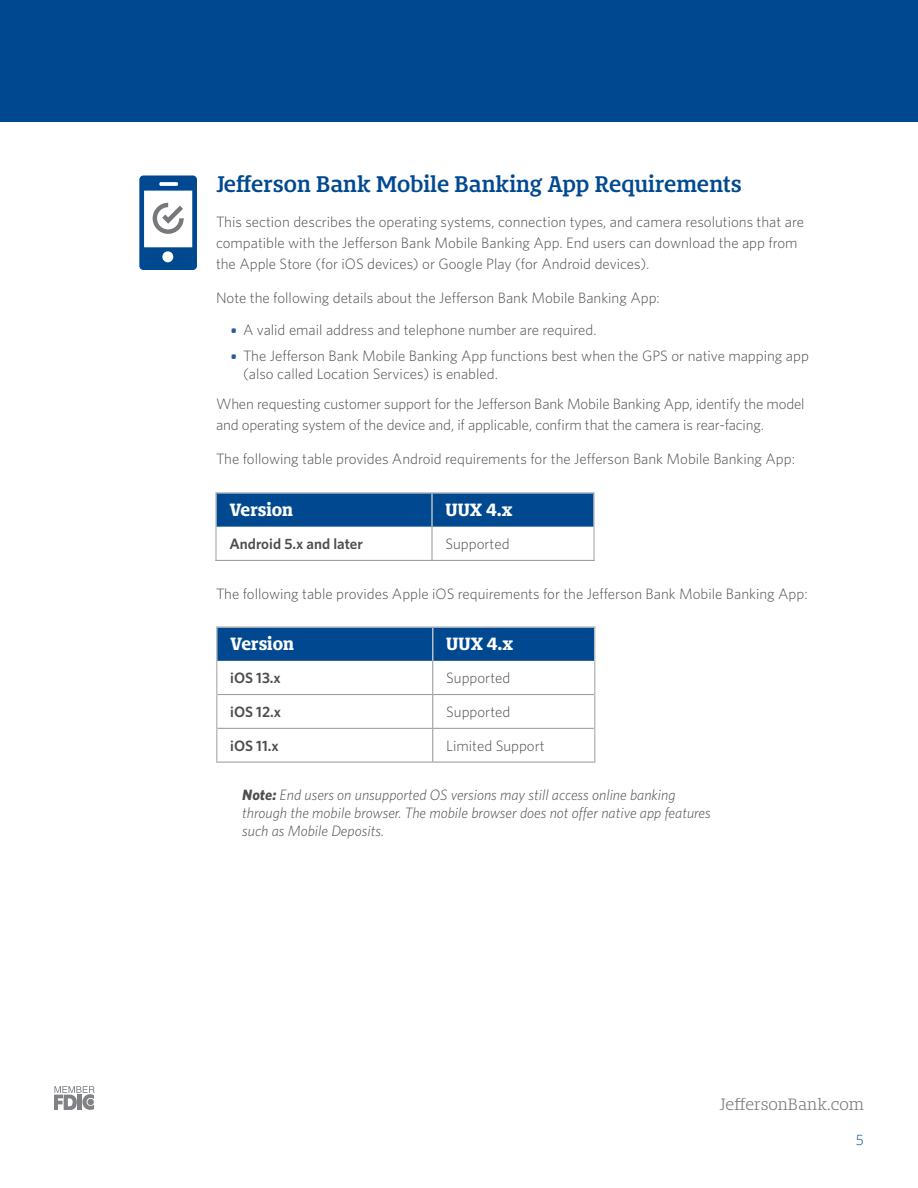
<style>
.page{position:relative;width:918px;height:1188px;background:#fff}
.page>*{position:absolute;margin:0;border:0;box-sizing:border-box;transform-origin:0 0}
.t1{font:600 21px "Bommer Slab Rounded";color:#004990}
.t2{font:700 16.5px "Bommer Slab Rounded";letter-spacing:-.005em;color:#fff}
.t3{font:300 15.15px "Bommer Slab";color:#77787b}
.t4{font:300 15px/21px "Whitney";color:#4d4d4f}
.t5{font:italic 300 15px/18px "Whitney";color:#4d4d4f}
.t6{font:600 15px "Whitney";color:#4d4d4f}
.t7{font:300 15px "Whitney";color:#004990}
.s1{font-size:21px;color:#2b5a9c}
.s2{font-weight:700}
</style>
<div class="page">
<svg style="left:54px;top:1086px;width:41px;height:24px"></svg>
<svg style="left:139px;top:175px;width:58px;height:95px"></svg>
<div style="left:217px;top:494px;width:376px;height:33px;background:#004990"></div>
<hr style="left:215px;top:560px;width:217px;height:1px;background:#939598">
<hr style="left:432px;top:560px;width:163px;height:1px;background:#939598">
<hr style="left:215px;top:492px;width:217px;height:2px;background:#bcbec0">
<hr style="left:215px;top:494px;width:2px;height:33px;background:#bcbec0">
<hr style="left:432px;top:492px;width:163px;height:2px;background:#bcbec0">
<hr style="left:431px;top:494px;width:2px;height:33px;background:#bcbec0">
<hr style="left:593px;top:494px;width:2px;height:33px;background:#bcbec0">
<hr style="left:215px;top:527px;width:2px;height:33px;background:#bcbec0">
<hr style="left:593px;top:527px;width:2px;height:33px;background:#bcbec0">
<hr style="left:432px;top:527px;width:1px;height:33px;background:#939598">
<div style="left:0;top:0;width:918px;height:122px;background:#004990"></div>
<div style="left:218px;top:628px;width:376px;height:33px;background:#004990"></div>
<hr style="left:216px;top:762px;width:217px;height:1px;background:#939598">
<hr style="left:433px;top:762px;width:163px;height:1px;background:#939598">
<hr style="left:216px;top:626px;width:217px;height:2px;background:#bcbec0">
<hr style="left:216px;top:628px;width:2px;height:33px;background:#bcbec0">
<hr style="left:433px;top:626px;width:163px;height:2px;background:#bcbec0">
<hr style="left:432px;top:628px;width:2px;height:33px;background:#bcbec0">
<hr style="left:594px;top:628px;width:2px;height:33px;background:#bcbec0">
<hr style="left:216px;top:661px;width:2px;height:34px;background:#bcbec0">
<hr style="left:594px;top:661px;width:2px;height:34px;background:#bcbec0">
<hr style="left:216px;top:695px;width:2px;height:33px;background:#bcbec0">
<hr style="left:594px;top:695px;width:2px;height:33px;background:#bcbec0">
<hr style="left:216px;top:728px;width:2px;height:34px;background:#bcbec0">
<hr style="left:594px;top:728px;width:2px;height:34px;background:#bcbec0">
<hr style="left:432px;top:661px;width:1px;height:33px;background:#939598">
<hr style="left:432px;top:695px;width:1px;height:33px;background:#939598">
<hr style="left:432px;top:729px;width:1px;height:33px;background:#939598">
<hr style="left:218px;top:694px;width:215px;height:1px;background:#939598">
<hr style="left:433px;top:694px;width:161px;height:1px;background:#939598">
<hr style="left:218px;top:728px;width:215px;height:1px;background:#939598">
<hr style="left:433px;top:728px;width:161px;height:1px;background:#939598">
<h1 class="t1" style="left:216px;top:169px;width:527px">Jefferson Bank Mobile Banking App Requirements</h1>
<p class="t4" style="left:216px;top:211px;width:590px">This section describes the operating systems, connection types, and camera resolutions that are compatible with the Jefferson Bank Mobile Banking App. End users can download the app from the Apple Store (for iOS devices) or Google Play (for Android devices).</p>
<p class="t4" style="left:216px;top:287px;width:445px">Note the following details about the Jefferson Bank Mobile Banking App:</p>
<p class="t4" style="left:230px;top:319px;width:369px"><span class="s1">•</span> A valid email address and telephone number are required.</p>
<p class="t4" style="left:243px;top:347px;width:567px;line-height:18px;text-indent:-14px"><span class="s1">•</span> The Jefferson Bank Mobile Banking App functions best when the GPS or native mapping app (also called Location Services) is enabled.</p>
<p class="t4" style="left:216px;top:393px;width:590px">When requesting customer support for the Jefferson Bank Mobile Banking App, identify the model and operating system of the device and, if applicable, confirm that the camera is rear-facing.</p>
<p class="t4" style="left:216px;top:448px;width:581px">The following table provides Android requirements for the Jefferson Bank Mobile Banking App:</p>
<p class="t2" style="left:230px;top:498px;width:65px">Version</p>
<p class="t2" style="left:446px;top:498px;width:69px">UUX 4.x</p>
<p class="t6" style="left:230px;top:535px;width:135px">Android 5.x and later</p>
<p class="t4" style="left:446px;top:533px;width:66px">Supported</p>
<p class="t4" style="left:216px;top:583px;width:593px">The following table provides Apple iOS requirements for the Jefferson Bank Mobile Banking App:</p>
<p class="t2" style="left:230px;top:632px;width:65px">Version</p>
<p class="t2" style="left:446px;top:632px;width:69px">UUX 4.x</p>
<p class="t6" style="left:230px;top:669px;width:52px">iOS 13.x</p>
<p class="t4" style="left:446px;top:667px;width:66px">Supported</p>
<p class="t6" style="left:230px;top:703px;width:52px">iOS 12.x</p>
<p class="t4" style="left:446px;top:701px;width:66px">Supported</p>
<p class="t6" style="left:230px;top:736px;width:50px">iOS 11.x</p>
<p class="t4" style="left:446px;top:735px;width:100px">Limited Support</p>
<p class="t5" style="left:242px;top:786px;width:470px"><span class="s2">Note:</span> End users on unsupported OS versions may still access online banking through the mobile browser. The mobile browser does not offer native app features such as Mobile Deposits.</p>
<p class="t3" style="left:720px;top:1093px;width:146px">JeffersonBank.com</p>
<p class="t7" style="left:856px;top:1131px;width:10px">5</p>
</div>
